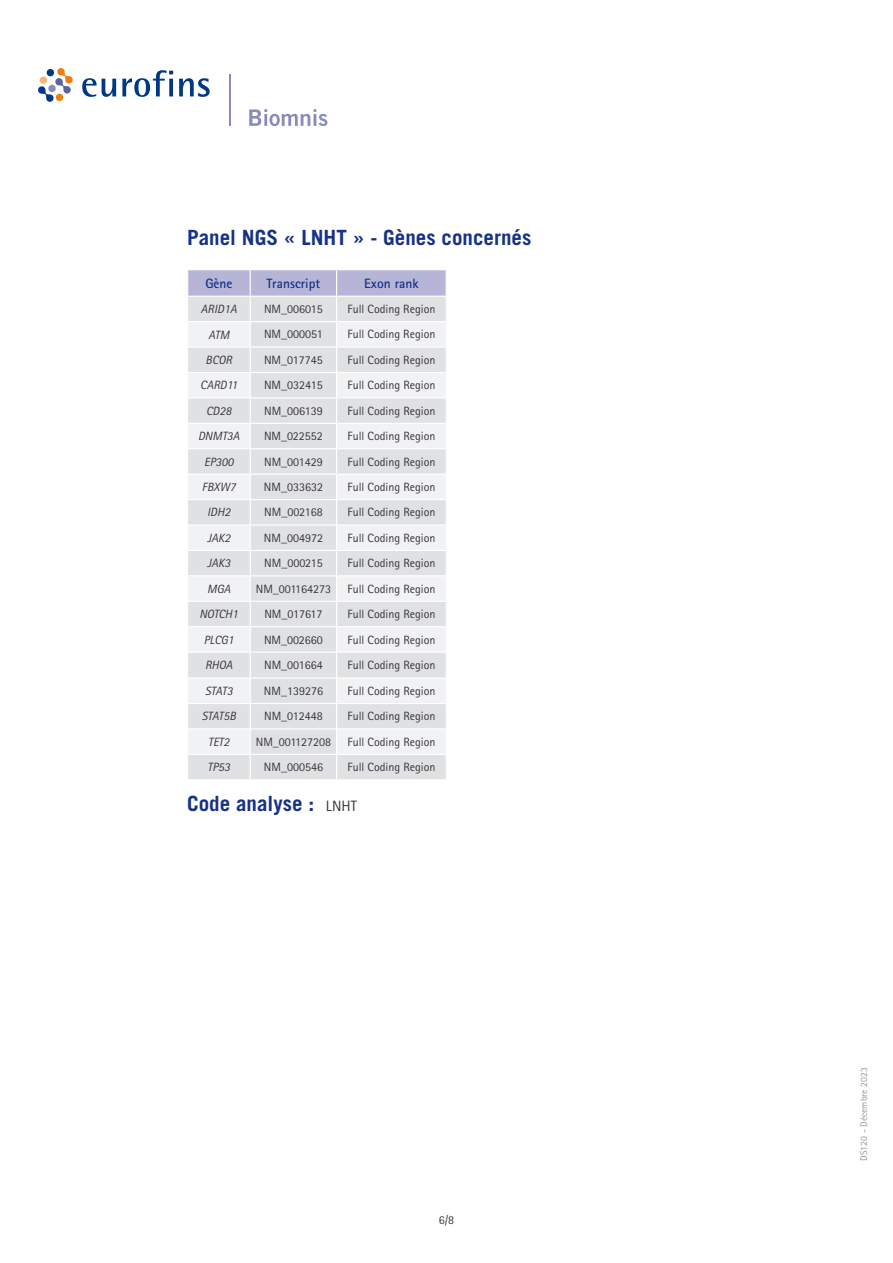
<style>
.page{position:relative;width:893px;height:1263px;background:#fff}
.page>*{position:absolute;margin:0;border:0;box-sizing:border-box;transform-origin:0 0}
.t1{font:700 21px "Trade Gothic LT Std";color:#173286}
.t2{font:700 13.5px "Rotis Sans Serif Pro";color:#173286}
.t3{font:12px "Rotis Sans Serif Pro";color:#373437}
.t4{font:italic 12px "Rotis Sans Serif Pro";color:#373437}
.t5{font:9.75px "Rotis Sans Serif Pro";color:#98989c}
.s1{font-family:"Rotis Sans Serif Pro";font-weight:400;font-size:15px;color:#373437}
</style>
<div class="page">
<svg style="left:188px;top:270px;width:258px;height:509px"></svg>
<hr style="left:337px;top:296px;width:110px;height:1px;background:#fff">
<svg style="left:38px;top:68px;width:35px;height:34px"></svg>
<div style="left:56px;top:94px;width:7px;height:7px;background:#ee7d11;border-radius:50%"></div>
<div style="left:40px;top:76px;width:7px;height:8px;background:#f7b474;border-radius:50%"></div>
<div style="left:47px;top:69px;width:7px;height:7px;background:#003883;border-radius:50%"></div>
<svg style="left:82px;top:78px;width:34px;height:19px"></svg>
<svg style="left:122px;top:70px;width:51px;height:27px"></svg>
<svg style="left:179px;top:78px;width:31px;height:19px"></svg>
<svg style="left:249px;top:109px;width:78px;height:17px"></svg>
<hr style="left:229px;top:74px;width:1px;height:52px;background:#888bbb">
<h1 class="t1" style="left:187px;top:224px;width:346px">Panel NGS « LNHT » - Gènes concernés</h1>
<p class="t2" style="left:205px;top:275px;width:29px">Gène</p>
<p class="t2" style="left:267px;top:275px;width:55px">Transcript</p>
<p class="t2" style="left:364px;top:275px;width:56px">Exon rank</p>
<p class="t4" style="left:201px;top:302px;width:37px">ARID1A</p>
<p class="t3" style="left:264px;top:302px;width:60px">NM_006015</p>
<p class="t3" style="left:348px;top:302px;width:89px">Full Coding Region</p>
<p class="t4" style="left:208px;top:327px;width:22px">ATM</p>
<p class="t3" style="left:264px;top:327px;width:60px">NM_000051</p>
<p class="t3" style="left:348px;top:327px;width:89px">Full Coding Region</p>
<p class="t4" style="left:206px;top:353px;width:28px">BCOR</p>
<p class="t3" style="left:264px;top:353px;width:60px">NM_017745</p>
<p class="t3" style="left:348px;top:353px;width:89px">Full Coding Region</p>
<p class="t4" style="left:200px;top:378px;width:39px">CARD11</p>
<p class="t3" style="left:264px;top:378px;width:60px">NM_032415</p>
<p class="t3" style="left:348px;top:378px;width:89px">Full Coding Region</p>
<p class="t4" style="left:206px;top:404px;width:27px">CD28</p>
<p class="t3" style="left:264px;top:404px;width:60px">NM_006139</p>
<p class="t3" style="left:348px;top:404px;width:89px">Full Coding Region</p>
<p class="t4" style="left:198px;top:429px;width:43px">DNMT3A</p>
<p class="t3" style="left:264px;top:429px;width:60px">NM_022552</p>
<p class="t3" style="left:348px;top:429px;width:89px">Full Coding Region</p>
<p class="t4" style="left:204px;top:454px;width:31px">EP300</p>
<p class="t3" style="left:264px;top:454px;width:60px">NM_001429</p>
<p class="t3" style="left:348px;top:454px;width:89px">Full Coding Region</p>
<p class="t4" style="left:202px;top:480px;width:35px">FBXW7</p>
<p class="t3" style="left:264px;top:480px;width:61px">NM_033632</p>
<p class="t3" style="left:348px;top:480px;width:89px">Full Coding Region</p>
<p class="t4" style="left:207px;top:505px;width:25px">IDH2</p>
<p class="t3" style="left:264px;top:505px;width:60px">NM_002168</p>
<p class="t3" style="left:348px;top:505px;width:89px">Full Coding Region</p>
<p class="t4" style="left:207px;top:531px;width:25px">JAK2</p>
<p class="t3" style="left:264px;top:531px;width:61px">NM_004972</p>
<p class="t3" style="left:348px;top:531px;width:89px">Full Coding Region</p>
<p class="t4" style="left:207px;top:556px;width:25px">JAK3</p>
<p class="t3" style="left:264px;top:556px;width:60px">NM_000215</p>
<p class="t3" style="left:348px;top:556px;width:89px">Full Coding Region</p>
<p class="t4" style="left:207px;top:582px;width:25px">MGA</p>
<p class="t3" style="left:256px;top:581px;width:77px">NM_001164273</p>
<p class="t3" style="left:348px;top:581px;width:89px">Full Coding Region</p>
<p class="t4" style="left:199px;top:607px;width:40px">NOTCH1</p>
<p class="t3" style="left:264px;top:607px;width:60px">NM_017617</p>
<p class="t3" style="left:348px;top:607px;width:89px">Full Coding Region</p>
<p class="t4" style="left:204px;top:632px;width:32px">PLCG1</p>
<p class="t3" style="left:264px;top:632px;width:60px">NM_002660</p>
<p class="t3" style="left:348px;top:632px;width:89px">Full Coding Region</p>
<p class="t4" style="left:205px;top:658px;width:29px">RHOA</p>
<p class="t3" style="left:264px;top:658px;width:60px">NM_001664</p>
<p class="t3" style="left:348px;top:658px;width:89px">Full Coding Region</p>
<p class="t4" style="left:205px;top:684px;width:29px">STAT3</p>
<p class="t3" style="left:264px;top:684px;width:61px">NM_139276</p>
<p class="t3" style="left:348px;top:684px;width:89px">Full Coding Region</p>
<p class="t4" style="left:202px;top:709px;width:36px">STAT5B</p>
<p class="t3" style="left:264px;top:709px;width:60px">NM_012448</p>
<p class="t3" style="left:348px;top:709px;width:89px">Full Coding Region</p>
<p class="t4" style="left:208px;top:735px;width:23px">TET2</p>
<p class="t3" style="left:256px;top:735px;width:77px">NM_001127208</p>
<p class="t3" style="left:348px;top:735px;width:89px">Full Coding Region</p>
<p class="t4" style="left:208px;top:760px;width:24px">TP53</p>
<p class="t3" style="left:264px;top:760px;width:61px">NM_000546</p>
<p class="t3" style="left:348px;top:760px;width:89px">Full Coding Region</p>
<h1 class="t1" style="left:187px;top:790px;width:171px">Code analyse : <span class="s1">LNHT</span></h1>
<p class="t3" style="left:439px;top:1213px;width:17px">6/8</p>
<p class="t5" style="left:858px;top:1161px;width:95px;rotate:-90deg">DS120 - Décembre 2023</p>
</div>
